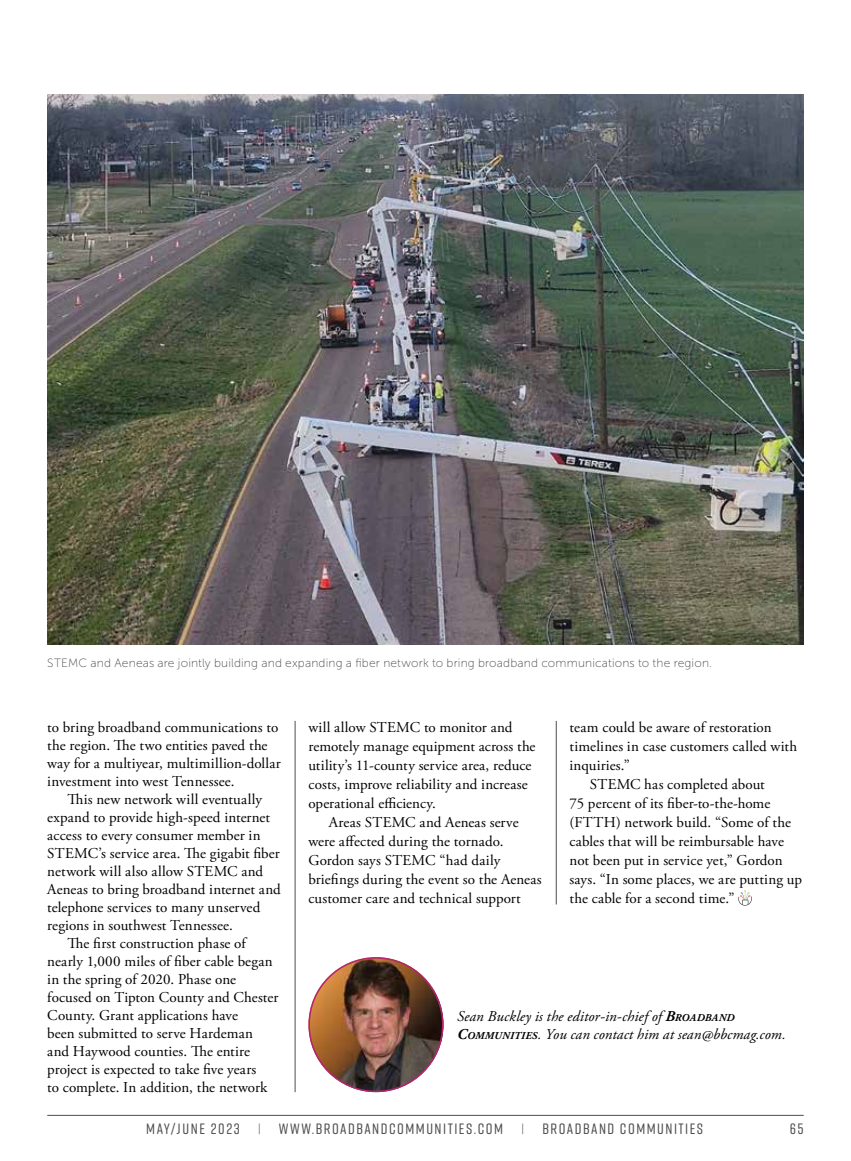
<style>
.page{position:relative;width:851px;height:1161px;background:#fff}
.page>*{position:absolute;margin:0;border:0;box-sizing:border-box;transform-origin:0 0}
.t1{font:15px/19px "Adobe Garamond Pro";letter-spacing:.005em;color:#000}
.t2{font:italic 15px/18px "Adobe Garamond Pro";letter-spacing:.005em;color:#000}
.t3{font:500 15px "Rift Soft";letter-spacing:.1em;color:#4d4d4f}
.t4{font:12px "Museo Sans 100";letter-spacing:.015em;color:#4d4d4f}
.s1{font-weight:700}
.s2{font-weight:700;font-size:10.5px}
.s3{font-weight:300;font-size:11.85px}
</style>
<div class="page">
<hr style="left:47px;top:1115px;width:756px;height:1px;background:#4d4d4f">
<hr style="left:556px;top:721px;width:1px;height:184px;background:#4d4d4f">
<hr style="left:295px;top:721px;width:1px;height:371px;background:#4d4d4f">
<svg style="left:738px;top:890px;width:13px;height:16px"></svg>
<img style="left:47px;top:94px;width:756px;height:550px">
<img style="left:308px;top:957px;width:135px;height:135px;border-radius:67px">
<p class="t4" style="left:47px;top:656px;width:666px">STEMC and Aeneas are jointly building and expanding a fiber network to bring broadband communications to the region.</p>
<p class="t1" style="left:47px;top:719px;width:235px;line-height:18px">to bring broadband communications to the region. The two entities paved the way for a multiyear, multimillion-dollar investment into west Tennessee.</p>
<p class="t1" style="left:68px;top:790px;width:196px">This new network will eventually</p>
<p class="t1" style="left:47px;top:808px;width:224px">expand to provide high-speed internet</p>
<p class="t1" style="left:47px;top:826px;width:215px">access to every consumer member in</p>
<p class="t1" style="left:47px;top:844px;width:234px">STEMC’s service area. The gigabit fiber</p>
<p class="t1" style="left:47px;top:862px;width:217px">network will also allow STEMC and</p>
<p class="t1" style="left:47px;top:880px;width:235px">Aeneas to bring broadband internet and</p>
<p class="t1" style="left:47px;top:898px;width:214px">telephone services to many unserved</p>
<p class="t1" style="left:47px;top:916px;width:187px">regions in southwest Tennessee.</p>
<p class="t1" style="left:68px;top:934px;width:180px">The first construction phase of</p>
<p class="t1" style="left:47px;top:952px;width:227px">nearly 1,000 miles of fiber cable began</p>
<p class="t1" style="left:47px;top:970px;width:190px">in the spring of 2020. Phase one</p>
<p class="t1" style="left:47px;top:988px;width:233px">focused on Tipton County and Chester</p>
<p class="t1" style="left:47px;top:1006px;width:192px">County. Grant applications have</p>
<p class="t1" style="left:47px;top:1024px;width:207px">been submitted to serve Hardeman</p>
<p class="t1" style="left:47px;top:1042px;width:204px">and Haywood counties. The entire</p>
<p class="t1" style="left:47px;top:1060px;width:210px">project is expected to take five years</p>
<p class="t1" style="left:47px;top:1078px;width:221px">to complete. In addition, the network</p>
<p class="t1" style="left:308px;top:718px;width:229px">will allow STEMC to monitor and remotely manage equipment across the utility’s 11-county service area, reduce costs, improve reliability and increase operational efficiency.</p>
<p class="t1" style="left:308px;top:813px;width:235px;text-indent:20px">Areas STEMC and Aeneas serve were affected during the tornado.<br>Gordon says STEMC “had daily briefings during the event so the Aeneas customer care and technical support</p>
<p class="t1" style="left:569px;top:718px;width:203px">team could be aware of restoration</p>
<p class="t1" style="left:569px;top:737px;width:229px">timelines in case customers called with</p>
<p class="t1" style="left:569px;top:756px;width:62px">inquiries.”</p>
<p class="t1" style="left:590px;top:775px;width:176px">STEMC has completed about</p>
<p class="t1" style="left:569px;top:794px;width:202px">75 percent of its fiber-to-the-home</p>
<p class="t1" style="left:569px;top:813px;width:223px">(FTTH) network build. “Some of the</p>
<p class="t1" style="left:569px;top:832px;width:216px">cables that will be reimbursable have</p>
<p class="t1" style="left:569px;top:851px;width:214px">not been put in service yet,” Gordon</p>
<p class="t1" style="left:569px;top:870px;width:234px">says. “In some places, we are putting up</p>
<p class="t1" style="left:569px;top:889px;width:166px">the cable for a second time.”</p>
<p class="t2" style="left:457px;top:1008px;width:330px">Sean Buckley is the editor-in-chief of <span class="s1">B</span><span class="s2">ROADBAND<br></span><span class="s1">C</span><span class="s2">OMMUNITIES</span>. You can contact him at sean@bbcmag.com.</p>
<p class="t3" style="left:146px;top:1118px;width:558px">MAY/JUNE 2023 <span class="s3">|</span> WWW.BROADBANDCOMMUNITIES.COM <span class="s3">|</span> BROADBAND COMMUNITIES</p>
<p class="t3" style="left:789px;top:1118px;width:15px">65</p>
</div>
